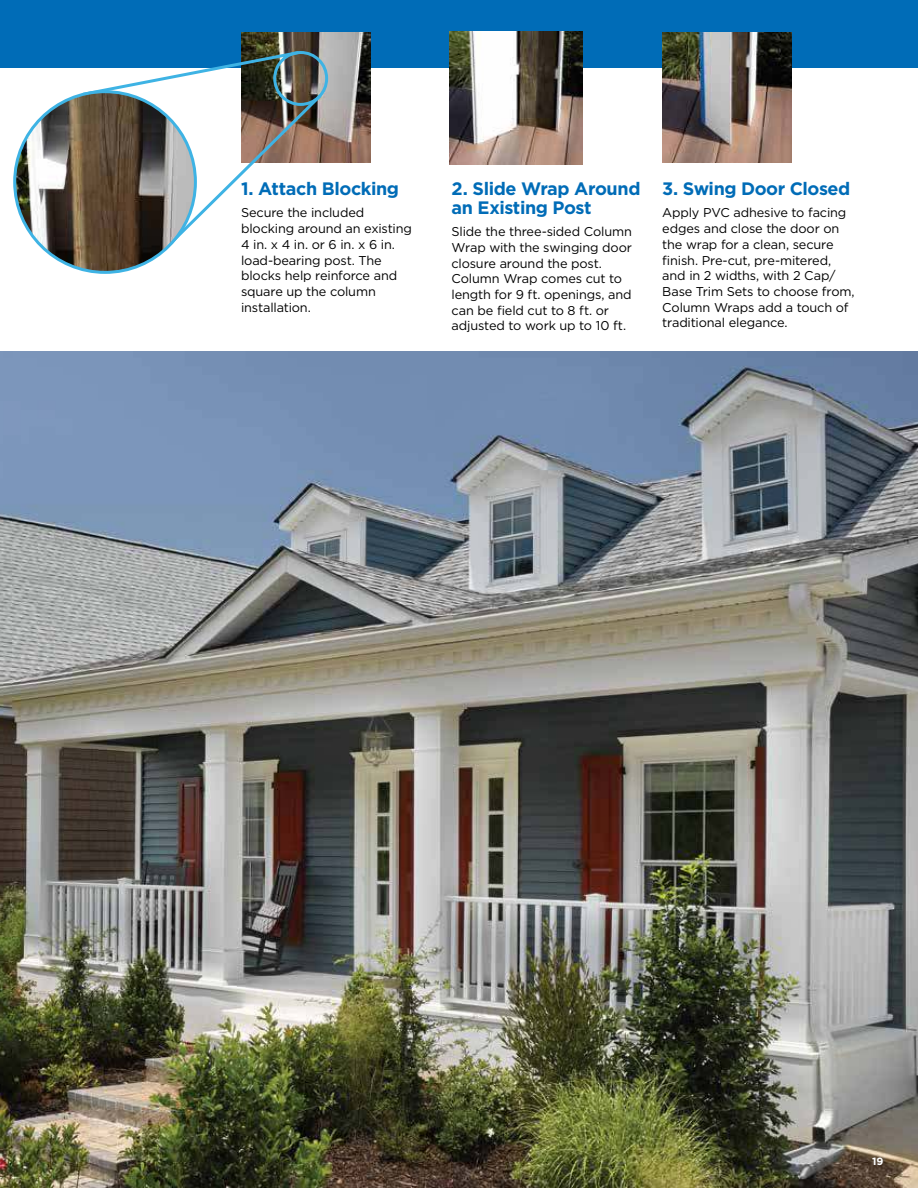
<style>
.page{position:relative;width:918px;height:1188px;background:#fff}
.page>*{position:absolute;margin:0;border:0;box-sizing:border-box;transform-origin:0 0}
.t1{font:700 18px/18.8px "Gotham";letter-spacing:-.025em;color:#006cb7}
.t2{font:12.75px/15.8px "Gotham";letter-spacing:-.01em;color:#000}
.t3{font:700 10.5px "Gotham";color:#fff}
</style>
<div class="page">
<img style="left:0;top:352px;width:918px;height:836px">
<div style="left:0;top:0;width:918px;height:68px;background:#006cb7"></div>
<img style="left:450px;top:31px;width:133px;height:133px">
<img style="left:241px;top:33px;width:130px;height:130px">
<div style="left:273px;top:51px;width:55px;height:55px;border:3px solid #3eb3e4;border-radius:50%"></div>
<svg style="left:80px;top:49px;width:244px;height:203px"></svg>
<img style="left:662px;top:33px;width:130px;height:130px">
<img style="left:15px;top:92px;width:180px;height:180px;border-radius:90px">
<h1 class="t1" style="left:241px;top:180px;width:160px">1. Attach Blocking</h1>
<p class="t2" style="left:241px;top:206px;width:172px">Secure the included blocking around an existing<br>4 in. x 4 in. or 6 in. x 6 in. load-bearing post. The blocks help reinforce and square up the column installation.</p>
<h1 class="t1" style="left:452px;top:180px;width:190px">2. Slide Wrap Around an Existing Post</h1>
<p class="t2" style="left:452px;top:224px;width:182px">Slide the three-sided Column<br>Wrap with the swinging door closure around the post.<br>Column Wrap comes cut to length for 9 ft. openings, and can be field cut to 8 ft. or adjusted to work up to 10 ft.</p>
<h1 class="t1" style="left:662px;top:180px;width:190px">3. Swing Door Closed</h1>
<p class="t2" style="left:662px;top:206px;width:194px">Apply PVC adhesive to facing edges and close the door on the wrap for a clean, secure finish. Pre-cut, pre-mitered, and in 2 widths, with 2 Cap/<br>Base Trim Sets to choose from,<br>Column Wraps add a touch of traditional elegance.</p>
<p class="t3" style="left:872px;top:1157px;width:13px">19</p>
</div>
